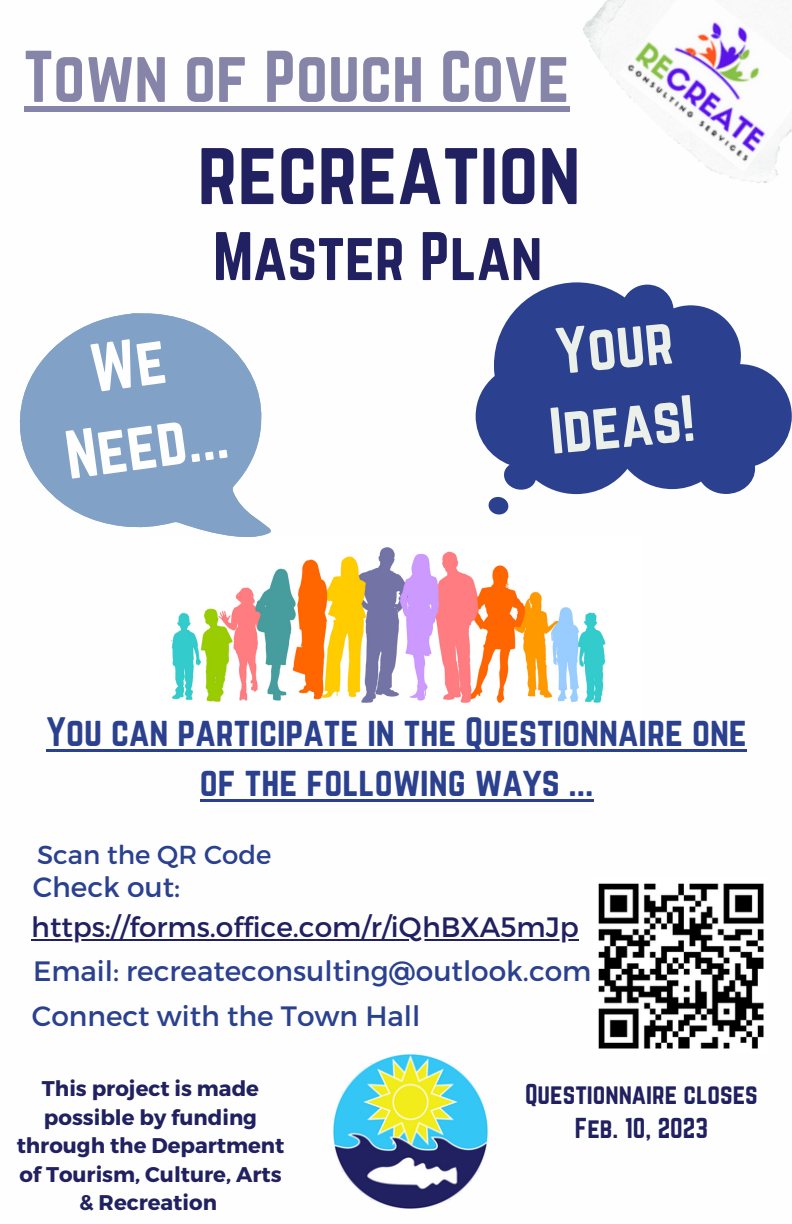
<style>
.page{position:relative;width:792px;height:1224px;background:#fff}
.page>*{position:absolute;margin:0;border:0;box-sizing:border-box;transform-origin:0 0}
.t1{font:80px "Norwester";color:#212060}
.t2{font:64px "Norwester";color:#8684a8}
.t3{font:60px "Norwester";color:#212060}
.t4{font:60px/82.6px "Norwester";color:#fdfefd;text-align:center}
.t5{font:57.4px/78.8px "Norwester";color:#ecf0ea}
.t6{font:36px/49.6px "Norwester";color:#2b418f;text-align:center}
.t7{font:28px/45px "Montserrat";color:#2b418f}
.t8{font:28px "Montserrat";color:#212060}
.t9{font:26px "Montserrat";color:#2b418f}
.t10{font:25.2px/34.4px "Norwester";color:#212060;text-align:center}
.t11{font:700 21.2px/28.4px "Montserrat";color:#212060;text-align:center}
</style>
<div class="page">
<img style="left:569px;top:0;width:209px;height:183px">
<img style="left:618px;top:0;width:174px;height:172px">
<img style="left:333px;top:1054px;width:155px;height:155px">
<svg style="left:19px;top:313px;width:252px;height:224px;fill:#82a1c6"></svg>
<svg style="left:476px;top:282px;width:316px;height:212px;fill:#2b418f"></svg>
<svg style="left:488px;top:496px;width:21px;height:19px"></svg>
<img style="left:171px;top:547px;width:435px;height:156px">
<img style="left:598px;top:883px;width:166px;height:166px">
<div style="left:24px;top:106px;width:545px;height:6px;background:#8684a8"></div>
<hr style="left:47px;top:749px;width:700px;height:3px;background:#2b418f">
<hr style="left:200px;top:799px;width:394px;height:3px;background:#2b418f">
<hr style="left:31px;top:939px;width:548px;height:1px;background:#212060">
<h2 class="t2" style="left:24px;top:38px;width:547px">Town of Pouch Cove</h2>
<h1 class="t1" style="left:197px;top:124px;width:385px">recreation</h1>
<h3 class="t3" style="left:213px;top:220px;width:331px">Master Plan</h3>
<h3 class="t4" style="left:49px;top:333px;width:165px;rotate:-8deg">We<br>Need...</h3>
<h3 class="t5" style="left:540px;top:313px;width:147px;rotate:-5deg">Your<br>Ideas!</h3>
<h3 class="t6" style="left:47px;top:707px;width:702px">You can participate in the Questionnaire one of the following ways ...</h3>
<p class="t9" style="left:37px;top:838px;width:236px">Scan the QR Code</p>
<h3 class="t7" style="left:33px;top:863px;width:149px">Check out:</h3>
<h3 class="t8" style="left:31px;top:909px;width:549px">https://forms.office.com/r/iQhBXA5mJp</h3>
<h3 class="t7" style="left:32px;top:947px;width:561px">Email: recreateconsulting@outlook.com<br>Connect with the Town Hall</h3>
<p class="t11" style="left:17px;top:1073px;width:269px">This project is made possible by funding through the Department of Tourism, Culture, Arts &amp; Recreation</p>
<p class="t10" style="left:525px;top:1077px;width:234px">Questionnaire closes<br>Feb. 10, 2023</p>
</div>
